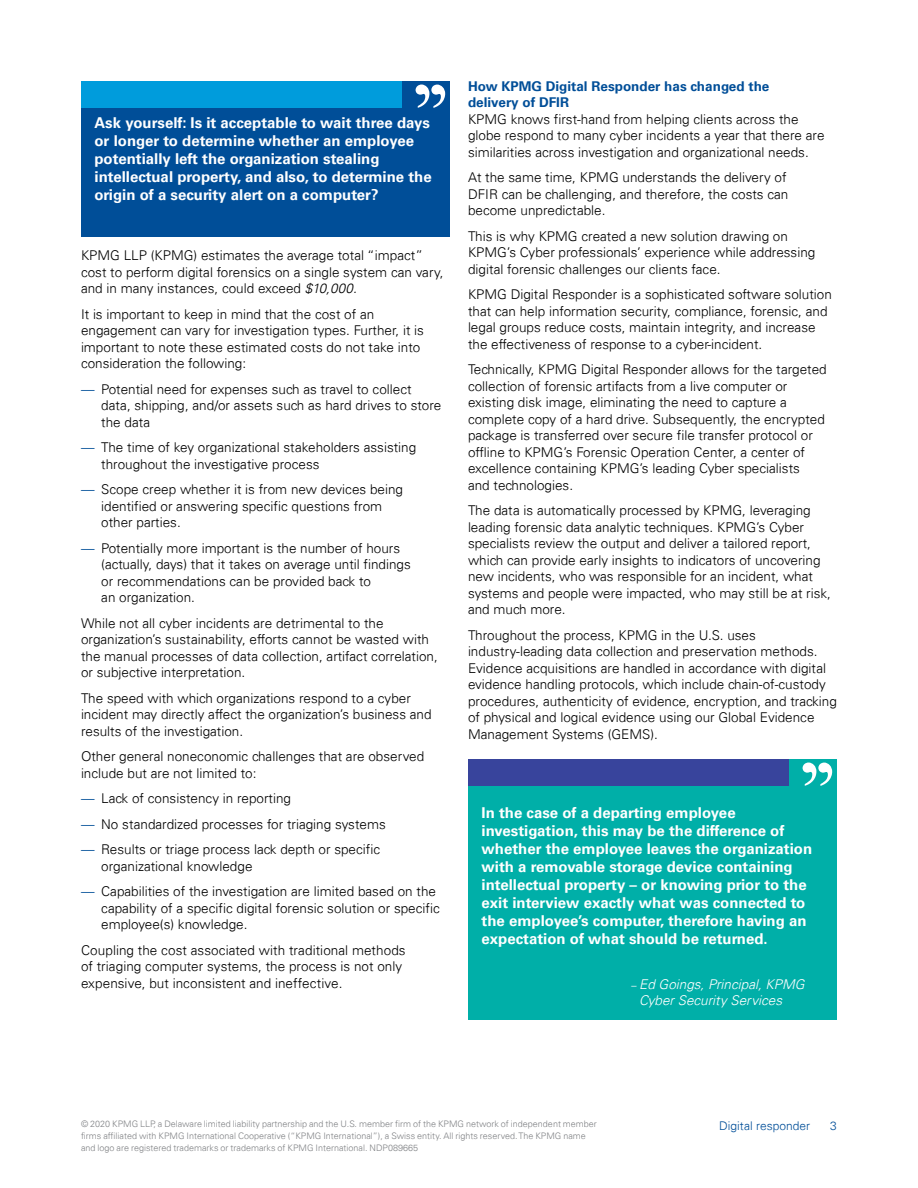
<style>
.page{position:relative;width:918px;height:1188px;background:#fff}
.page>*{position:absolute;margin:0;border:0;box-sizing:border-box;transform-origin:0 0}
.t1{font:700 15px/18px "Univers 65";color:#fff}
.t2{font:300 13.5px/16.5px "Univers 45";color:#000}
.t3{font:700 13.5px/16.5px "Univers 65";color:#004e98}
.t4{font:italic 300 13.5px/16.5px "Univers 45";color:#fff}
.t5{font:300 12px "Univers 45";color:#004e98}
.t6{font:300 9px/12px "Univers 45";color:#808285}
.s1{font-style:italic}
.s2{color:#004e98}
.s3{font-size:10.5px}
</style>
<div class="page">
<div style="left:81px;top:81px;width:369px;height:156px;background:#004e98"></div>
<div style="left:81px;top:81px;width:320px;height:27px;background:#009cdc"></div>
<svg style="left:416px;top:85px;width:29px;height:23px"></svg>
<div style="left:468px;top:887px;width:369px;height:133px;background:#00afa8"></div>
<div style="left:468px;top:759px;width:369px;height:233px;background:#00afa8"></div>
<div style="left:468px;top:759px;width:320px;height:27px;background:#38449c"></div>
<svg style="left:803px;top:763px;width:29px;height:23px"></svg>
<p class="t1" style="left:94px;top:114px;width:339px">Ask yourself: Is it acceptable to wait three days or longer to determine whether an employee potentially left the organization stealing intellectual property, and also, to determine the origin of a security alert on a computer?</p>
<p class="t2" style="left:81px;top:247px;width:364px">KPMG LLP (KPMG) estimates the average total “impact” cost to perform digital forensics on a single system can vary, and in many instances, could exceed <span class="s1">$10,000.</span></p>
<p class="t2" style="left:81px;top:306px;width:345px">It is important to keep in mind that the cost of an engagement can vary for investigation types. Further, it is important to note these estimated costs do not take into consideration the following:</p>
<p class="t2" style="left:101px;top:381px;width:342px;text-indent:-20px"><span class="s2">—</span> Potential need for expenses such as travel to collect data, shipping, and/or assets such as hard drives to store the data</p>
<p class="t2" style="left:101px;top:439px;width:317px;text-indent:-20px"><span class="s2">—</span> The time of key organizational stakeholders assisting throughout the investigative process</p>
<p class="t2" style="left:101px;top:481px;width:303px;text-indent:-20px"><span class="s2">—</span> Scope creep whether it is from new devices being identified or answering specific questions from other parties.</p>
<p class="t2" style="left:101px;top:540px;width:311px;text-indent:-20px"><span class="s2">—</span> Potentially more important is the number of hours (actually, days) that it takes on average until findings or recommendations can be provided back to<br>an organization.</p>
<p class="t2" style="left:81px;top:615px;width:358px">While not all cyber incidents are detrimental to the organization’s sustainability, efforts cannot be wasted with the manual processes of data collection, artifact correlation, or subjective interpretation.</p>
<p class="t2" style="left:81px;top:690px;width:352px">The speed with which organizations respond to a cyber incident may directly affect the organization’s business and results of the investigation.</p>
<p class="t2" style="left:81px;top:748px;width:345px">Other general noneconomic challenges that are observed include but are not limited to:</p>
<p class="t2" style="left:81px;top:790px;width:212px"><span class="s2">—</span> Lack of consistency in reporting</p>
<p class="t2" style="left:81px;top:816px;width:306px"><span class="s2">—</span> No standardized processes for triaging systems</p>
<p class="t2" style="left:101px;top:841px;width:280px;text-indent:-20px"><span class="s2">—</span> Results or triage process lack depth or specific organizational knowledge</p>
<p class="t2" style="left:101px;top:883px;width:340px;text-indent:-20px"><span class="s2">—</span> Capabilities of the investigation are limited based on the capability of a specific digital forensic solution or specific employee(s) knowledge.</p>
<p class="t2" style="left:81px;top:942px;width:326px">Coupling the cost associated with traditional methods of triaging computer systems, the process is not only expensive, but inconsistent and ineffective.</p>
<p class="t3" style="left:468px;top:78px;width:303px">How KPMG Digital Responder has changed the delivery of DFIR</p>
<p class="t2" style="left:468px;top:111px;width:358px">KPMG knows first-hand from helping clients across the globe respond to many cyber incidents a year that there are similarities across investigation and organizational needs.</p>
<p class="t2" style="left:468px;top:169px;width:322px">At the same time, KPMG understands the delivery of<br>DFIR can be challenging, and therefore, the costs can become unpredictable.</p>
<p class="t2" style="left:468px;top:228px;width:349px">This is why KPMG created a new solution drawing on<br>KPMG’s Cyber professionals’ experience while addressing digital forensic challenges our clients face.</p>
<p class="t2" style="left:468px;top:286px;width:365px">KPMG Digital Responder is a sophisticated software solution that can help information security, compliance, forensic, and legal groups reduce costs, maintain integrity, and increase the effectiveness of response to a cyber-incident.</p>
<p class="t2" style="left:468px;top:361px;width:360px">Technically, KPMG Digital Responder allows for the targeted collection of forensic artifacts from a live computer or existing disk image, eliminating the need to capture a complete copy of a hard drive. Subsequently, the encrypted package is transferred over secure file transfer protocol or offline to KPMG’s Forensic Operation Center, a center of excellence containing KPMG’s leading Cyber specialists<br>and technologies.</p>
<p class="t2" style="left:468px;top:502px;width:365px">The data is automatically processed by KPMG, leveraging leading forensic data analytic techniques. KPMG’s Cyber specialists review the output and deliver a tailored report, which can provide early insights to indicators of uncovering new incidents, who was responsible for an incident, what systems and people were impacted, who may still be at risk, and much more.</p>
<p class="t2" style="left:468px;top:627px;width:370px">Throughout the process, KPMG in the U.S. uses industry-leading data collection and preservation methods.<br>Evidence acquisitions are handled in accordance with digital evidence handling protocols, which include chain-of-custody procedures, authenticity of evidence, encryption, and tracking of physical and logical evidence using our Global Evidence Management Systems (GEMS).</p>
<p class="t1" style="left:482px;top:804px;width:332px">In the case of a departing employee investigation, this may be the difference of whether the employee leaves the organization with a removable storage device containing intellectual property – or knowing prior to the exit interview exactly what was connected to the employee’s computer, therefore having an expectation of what should be returned.</p>
<p class="t4" style="left:639px;top:976px;width:167px;text-indent:-8px"><span class="s3">–</span> Ed Goings, Principal, KPMG<br>Cyber Security Services</p>
<p class="t6" style="left:81px;top:1118px;width:517px">© 2020 KPMG LLP, a Delaware limited liability partnership and the U.S. member firm of the KPMG network of independent member firms affiliated with KPMG International Cooperative (“KPMG International”), a Swiss entity. All rights reserved. The KPMG name and logo are registered trademarks or trademarks of KPMG International. NDP089665</p>
<p class="t5" style="left:719px;top:1118px;width:92px">Digital responder</p>
<p class="t5" style="left:830px;top:1118px;width:8px">3</p>
</div>
